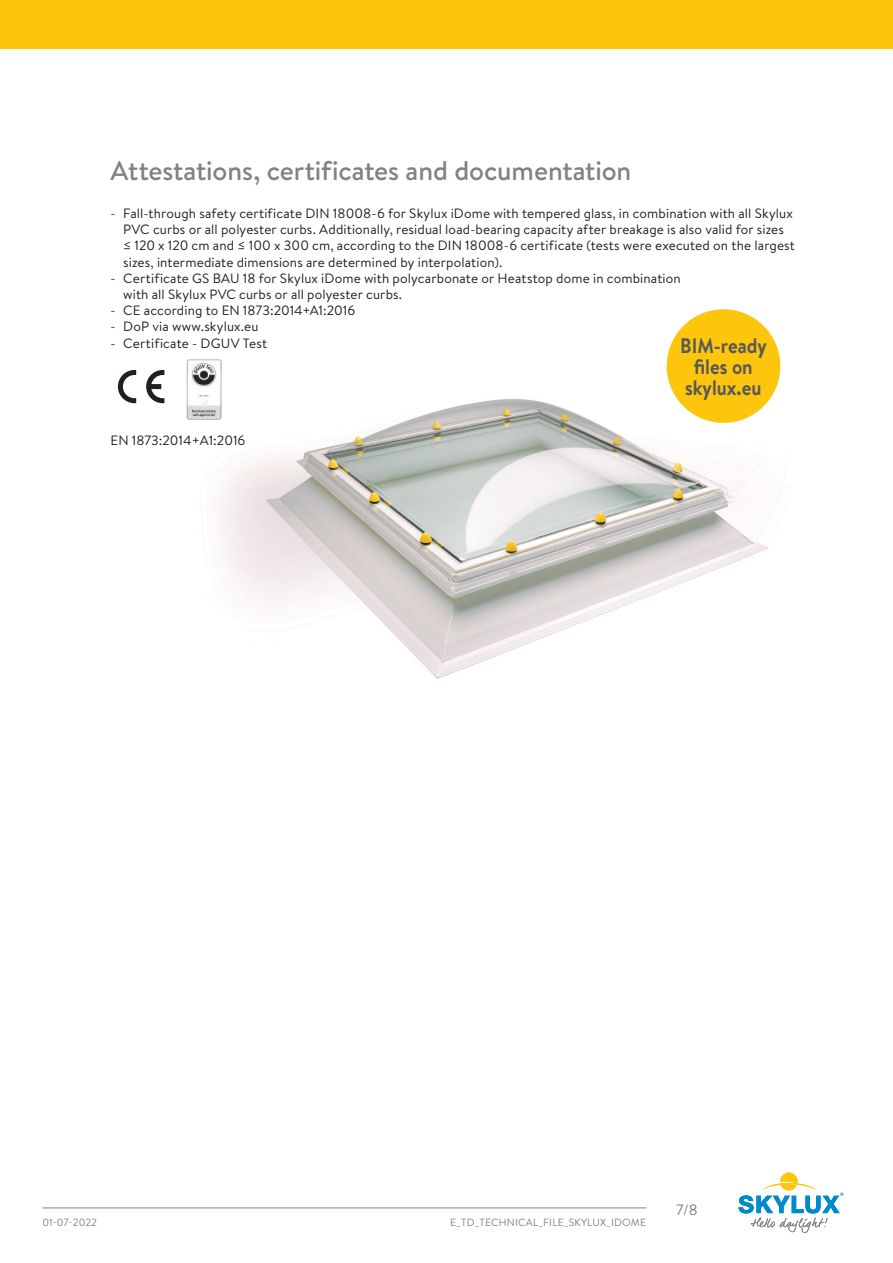
<style>
.page{position:relative;width:893px;height:1263px;background:#fff}
.page>*{position:absolute;margin:0;border:0;box-sizing:border-box;transform-origin:0 0}
.Titel_2{font:500 27px "Brandon Text";letter-spacing:-.005em;color:#808285}
.t1{font:700 21px "Brandon Text";color:#57585a;scale:.9 1}
.t2{font:15px "Brandon Text";color:#808285}
.tekst_insprong{font:13.5px/16.2px "Brandon Text";letter-spacing:.01em;color:#231f20;text-align:center}
.t3{font:10.5px "Brandon Text";letter-spacing:.02em;color:#808285}
</style>
<div class="page">
<hr style="left:43px;top:1207px;width:603px;height:1px;background:#808285">
<div style="left:0;top:0;width:893px;height:49px;background:#fec50d"></div>
<svg style="left:738px;top:1172px;width:105px;height:61px"></svg>
<svg style="left:118px;top:370px;width:18px;height:33px"></svg>
<svg style="left:146px;top:370px;width:18px;height:33px"></svg>
<img style="left:220px;top:361px;width:561px;height:318px">
<div style="left:667px;top:309px;width:113px;height:114px;background:#fec50d;border-radius:50%"></div>
<div style="left:174px;top:357px;width:60px;height:67px;background:#fff"></div>
<img style="left:186px;top:359px;width:36px;height:61px">
<p class="Titel_2" style="left:111px;top:153px;width:522px">Attestations, certificates and documentation</p>
<p class="tekst_insprong" style="left:111px;top:205px;width:684px">- Fall-through safety certificate DIN 18008-6 for Skylux iDome with tempered glass, in combination with all Skylux<br>PVC curbs or all polyester curbs. Additionally, residual load-bearing capacity after breakage is also valid for sizes</p>
<p class="tekst_insprong" style="left:123px;top:237px;width:673px;text-align:left">≤ 120 x 120 cm and ≤ 100 x 300 cm, according to the DIN 18008-6 certificate (tests were executed on the largest sizes, intermediate dimensions are determined by interpolation).</p>
<p class="tekst_insprong" style="left:111px;top:270px;width:572px">- Certificate GS BAU 18 for Skylux iDome with polycarbonate or Heatstop dome in combination</p>
<p class="tekst_insprong" style="left:123px;top:286px;width:280px">with all Skylux PVC curbs or all polyester curbs.</p>
<p class="tekst_insprong" style="left:111px;top:302px;width:246px">- CE according to EN 1873:2014+A1:2016</p>
<p class="tekst_insprong" style="left:111px;top:318px;width:150px">- DoP via www.skylux.eu</p>
<p class="tekst_insprong" style="left:111px;top:334px;width:158px">- Certificate - DGUV Test</p>
<p class="t1" style="left:680px;top:331px;width:98px">BIM-ready</p>
<p class="t1" style="left:694px;top:352px;width:67px">files on</p>
<p class="t1" style="left:685px;top:373px;width:86px">skylux.eu</p>
<p class="tekst_insprong" style="left:111px;top:432px;width:136px">EN 1873:2014+A1:2016</p>
<p class="t3" style="left:43px;top:1215px;width:56px">01-07-2022</p>
<p class="t3" style="left:450px;top:1215px;width:198px">E_TD_TECHNICAL_FILE_SKYLUX_IDOME</p>
<p class="t2" style="left:676px;top:1199px;width:23px">7/8</p>
</div>
